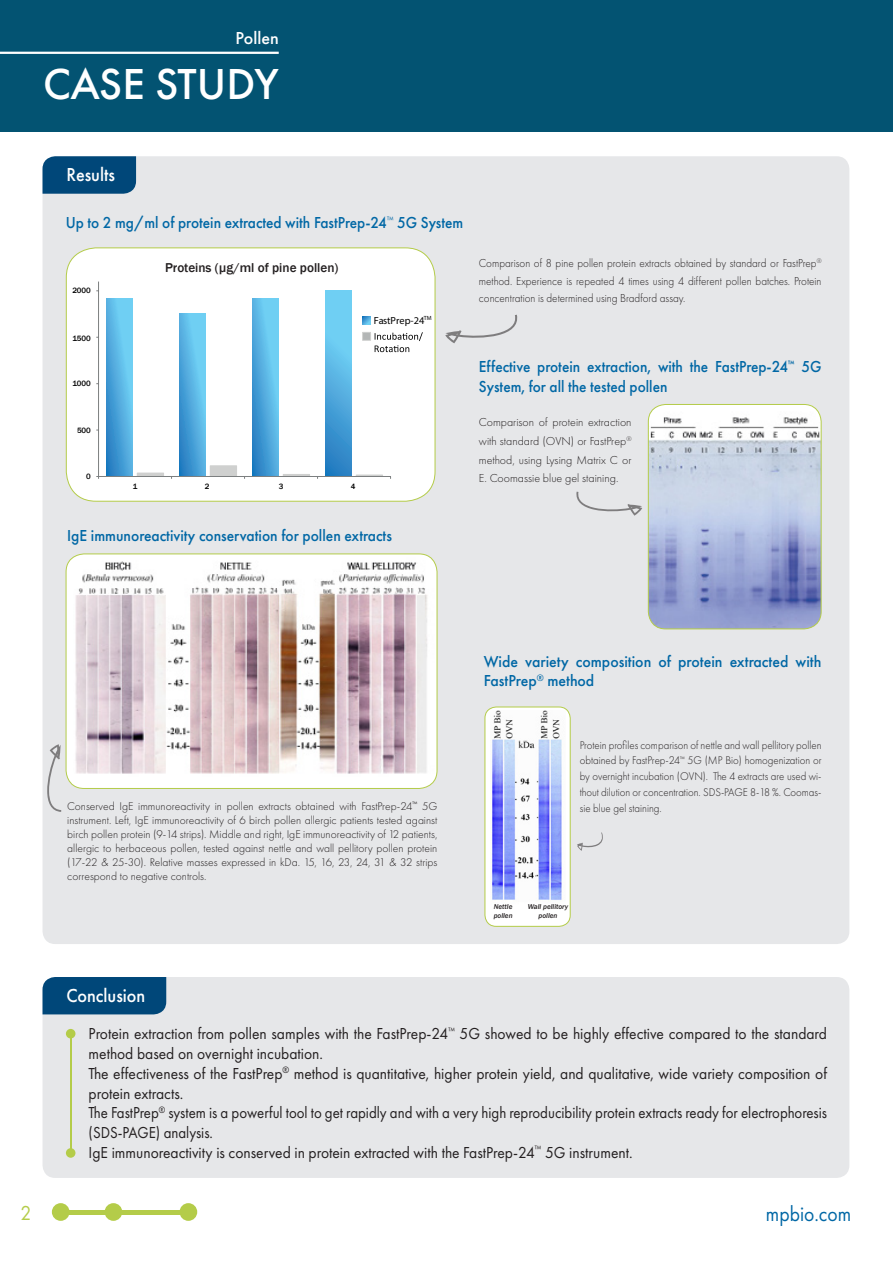
<style>
.page{position:relative;width:893px;height:1263px;background:#fff}
.page>*{position:absolute;margin:0;border:0;box-sizing:border-box;transform-origin:0 0}
.t1{font:500 45px "Futura PT";letter-spacing:-.01em;color:#fff}
.t2{font:21.9px "Futura PT";color:#0067a5;scale:.9 1}
.t3{font:21px "Futura PT";color:#b4cc49;scale:.92 1}
.t4{font:500 19.5px "Futura PT";color:#fff;scale:.93 1}
.t5{font:500 18px "Futura PT";color:#fff}
.t6{font:16.5px/19.8px "Futura PT";color:#231f20;scale:.94 1}
.t7{font:16.5px/19.8px "Futura PT";color:#231f20;scale:.9 1}
.t8{font:500 16.5px/19.8px "Futura PT";color:#0067a5;scale:.93 1}
.t9{font:500 16.5px/19.8px "Futura PT";color:#0067a5;scale:.96 1}
.t10{font:500 16.5px "Futura PT";color:#0067a5;scale:.94 1}
.t11{font:500 13.2px "Franklin Gothic";color:#231f20}
.t12{font:300 12px/17.4px "Futura PT";color:#231f20;text-align:justify;scale:.93 1}
.t13{font:300 12px/18.9px "Futura PT";color:#231f20;text-align:justify}
.t14{font:300 11.55px/14px "Futura PT";color:#231f20;text-align:justify}
.t15{font:300 11.55px/15.9px "Futura PT";color:#231f20;text-align:justify;scale:.94 1}
.t16{font:10.35px "Myriad Pro";color:#000001}
.t17{font:500 7.95px "Franklin Gothic";color:#000001}
.t18{font:italic 500 7.2px/8.7px "Franklin Gothic";color:#231f20}
</style>
<div class="page">
<hr style="left:68px;top:1210px;width:113px;height:4px;background:#b4cc49">
<div style="left:105px;top:1203px;width:17px;height:18px;background:#b4cc49;border-radius:50%"></div>
<div style="left:180px;top:1203px;width:17px;height:18px;background:#b4cc49;border-radius:50%"></div>
<div style="left:52px;top:1203px;width:18px;height:18px;background:#b4cc49;border-radius:50%"></div>
<div style="left:0;top:0;width:893px;height:132px;background:#035372"></div>
<hr style="left:0;top:52px;width:279px;height:2px;background:#fff">
<div style="left:43px;top:156px;width:806px;height:788px;background:#e6e7e9;border-radius:13px"></div>
<div style="left:43px;top:156px;width:93px;height:38px;background:#004779"></div>
<div style="left:66px;top:248px;width:369px;height:253px;background:#fff;border-radius:30px"></div>
<div style="left:66px;top:247px;width:369px;height:255px;border:1px solid #b4cc49;border-radius:30px"></div>
<img style="left:648px;top:404px;width:173px;height:225px">
<div style="left:648px;top:404px;width:173px;height:225px;border:1px solid #b4cc49;border-radius:17px"></div>
<img style="left:66px;top:554px;width:371px;height:234px">
<div style="left:66px;top:553px;width:371px;height:236px;border:1px solid #b4cc49;border-radius:18px"></div>
<div style="left:485px;top:707px;width:85px;height:219px;background:#fff;border-radius:11px"></div>
<img style="left:492px;top:710px;width:70px;height:191px">
<div style="left:485px;top:707px;width:86px;height:220px;border:1px solid #b4cc49;border-radius:11px"></div>
<svg style="left:445px;top:315px;width:73px;height:28px"></svg>
<svg style="left:577px;top:832px;width:26px;height:19px"></svg>
<svg style="left:576px;top:492px;width:66px;height:24px"></svg>
<svg style="left:47px;top:744px;width:14px;height:68px"></svg>
<svg style="left:362px;top:316px;width:9px;height:9px"></svg>
<div style="left:363px;top:332px;width:8px;height:8px;background:#b3b6b6"></div>
<div style="left:362px;top:332px;width:9px;height:9px;border:1px solid #cfd0cf"></div>
<svg style="left:375px;top:332px;width:48px;height:20px"></svg>
<svg style="left:107px;top:298px;width:26px;height:178px;background:#55b0e1"></svg>
<svg style="left:180px;top:313px;width:26px;height:163px;background:#55b1e1"></svg>
<svg style="left:253px;top:298px;width:26px;height:178px;background:#55b0e1"></svg>
<svg style="left:325px;top:291px;width:27px;height:185px;background:#53afe0"></svg>
<div style="left:137px;top:473px;width:27px;height:4px;border:1px solid #cfd0cf"></div>
<div style="left:210px;top:466px;width:27px;height:10px;background:#cfd0cf"></div>
<div style="left:210px;top:465px;width:27px;height:12px;border:1px solid #cfd0cf"></div>
<div style="left:283px;top:474px;width:27px;height:3px;border:1px solid #cfd0cf"></div>
<div style="left:356px;top:475px;width:27px;height:2px;border:1px solid #cfd0cf"></div>
<hr style="left:98px;top:282px;width:1px;height:194px;background:#7c7f80">
<hr style="left:99px;top:476px;width:292px;height:1px;background:#7c7f80">
<div style="left:43px;top:977px;width:806px;height:201px;background:#e6e7e9;border-radius:13px"></div>
<div style="left:43px;top:977px;width:123px;height:37px;background:#004779"></div>
<div style="left:66px;top:1029px;width:9px;height:9px;background:#b4cc49;border-radius:50%"></div>
<div style="left:66px;top:1148px;width:9px;height:10px;background:#b4cc49;border-radius:50%"></div>
<hr style="left:70px;top:1036px;width:2px;height:118px;background:#b4cc49">
<p class="t5" style="left:235px;top:27px;width:45px">Pollen</p>
<p class="t1" style="left:43px;top:57px;width:237px">CASE STUDY</p>
<p class="t4" style="left:66px;top:163px;width:54px">Results</p>
<p class="t8" style="left:66px;top:213px;width:429px">Up to 2 mg/ml of protein extracted with FastPrep-24<sup>™</sup> 5G System</p>
<p class="t17" style="left:72px;top:286px;width:20px">2000</p>
<p class="t17" style="left:72px;top:333px;width:20px">1500</p>
<p class="t17" style="left:72px;top:378px;width:20px">1000</p>
<p class="t17" style="left:77px;top:425px;width:15px">500</p>
<p class="t17" style="left:86px;top:471px;width:6px">0</p>
<p class="t11" style="left:165px;top:260px;width:175px">Proteins (µg/ml of pine pollen)</p>
<p class="t16" style="left:374px;top:314px;width:59px">FastPrep-24<sup>TM</sup></p>
<p class="t17" style="left:133px;top:482px;width:6px">1</p>
<p class="t17" style="left:205px;top:482px;width:6px">2</p>
<p class="t17" style="left:279px;top:482px;width:6px">3</p>
<p class="t17" style="left:351px;top:482px;width:6px">4</p>
<p class="t10" style="left:67px;top:525px;width:347px">IgE immunoreactivity conservation for pollen extracts</p>
<p class="t12" style="left:479px;top:255px;width:370px">Comparison of 8 pine pollen protein extracts obtained by standard or FastPrep<sup>® </sup>method. Experience is repeated 4 times using 4 different pollen batches. Protein concentration is determined using Bradford assay.</p>
<p class="t8" style="left:479px;top:357px;width:370px">Effective protein extraction, with the FastPrep-24<sup>™</sup> 5G<br>System, for all the tested pollen</p>
<p class="t13" style="left:479px;top:412px;width:154px">Comparison of protein extraction with standard (OVN) or FastPrep<sup>® </sup>method, using Lysing Matrix C or E. Coomassie blue gel staining.</p>
<p class="t14" style="left:67px;top:799px;width:372px">Conserved IgE immunoreactivity in pollen extracts obtained with FastPrep-24<sup>™</sup> 5G instrument. Left, IgE immunoreactivity of 6 birch pollen allergic patients tested against birch pollen protein (9-14 strips). Middle and right, IgE immunoreactivity of 12 patients, allergic to herbaceous pollen, tested against nettle and wall pellitory pollen protein (17-22 &amp; 25-30). Relative masses expressed in kDa. 15, 16, 23, 24, 31 &amp; 32 strips correspond to negative controls.</p>
<p class="t9" style="left:484px;top:651px;width:353px">Wide variety composition of protein extracted with<br>FastPrep<sup>®</sup> method</p>
<p class="t15" style="left:580px;top:737px;width:259px">Protein profiles comparison of nettle and wall pellitory pollen obtained by FastPrep-24<sup>™</sup> 5G (MP Bio) homogenization or by overnight incubation (OVN). The 4 extracts are used wi&shy;thout dilution or concentration. SDS-PAGE 8-18 %. Coomas&shy;sie blue gel staining.</p>
<p class="t18" style="left:494px;top:902px;width:20px">Nettle pollen</p>
<p class="t18" style="left:528px;top:902px;width:42px;text-align:center">Wall pellitory pollen</p>
<p class="t4" style="left:66px;top:984px;width:86px">Conclusion</p>
<p class="t6" style="left:89px;top:1024px;width:787px">Protein extraction from pollen samples with the FastPrep-24<sup>™</sup> 5G showed to be highly effective compared to the standard method based on overnight incubation.</p>
<p class="t6" style="left:89px;top:1063px;width:787px">The effectiveness of the FastPrep<sup>®</sup> method is quantitative, higher protein yield, and qualitative, wide variety composition of protein extracts.</p>
<p class="t7" style="left:89px;top:1103px;width:822px">The FastPrep<sup>®</sup> system is a powerful tool to get rapidly and with a very high reproducibility protein extracts ready for electrophoresis (SDS-PAGE) analysis.</p>
<p class="t6" style="left:89px;top:1142px;width:580px">IgE immunoreactivity is conserved in protein extracted with the FastPrep-24<sup>™</sup> 5G instrument.</p>
<p class="t3" style="left:20px;top:1201px;width:13px">2</p>
<p class="t2" style="left:766px;top:1200px;width:96px">mpbio.com</p>
</div>
